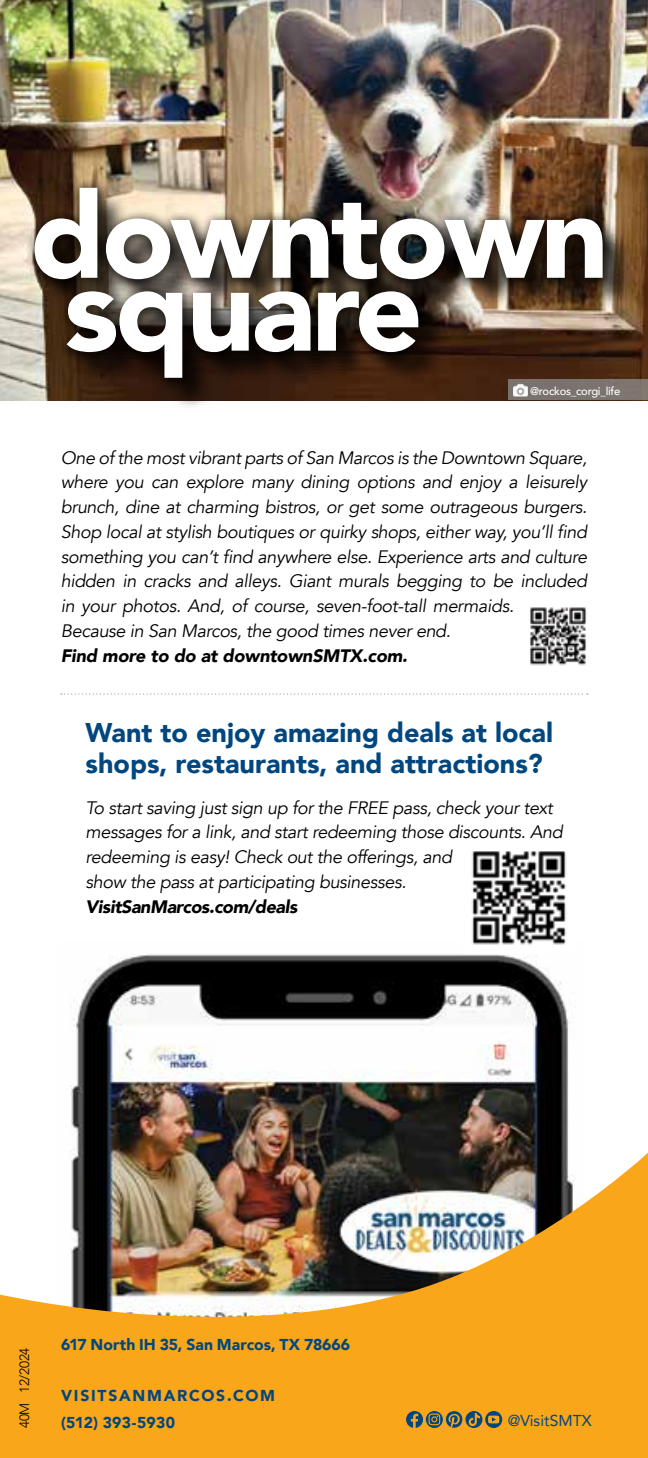
<style>
.page{position:relative;width:648px;height:1458px;background:#fff}
.page>*{position:absolute;margin:0;border:0;box-sizing:border-box;transform-origin:0 0}
.t1{font:900 119.02px "Avenir";letter-spacing:-.03em;color:#fff}
.t2{font:900 27px/31.5px "Avenir";color:#00467f}
.t3{font:italic 18px/24.8px "Avenir";letter-spacing:-.02em;color:#000}
.t4{font:italic 900 18px "Avenir";letter-spacing:-.01em;color:#000}
.t5{font:900 15.75px/27px "Avenir";letter-spacing:.11em;color:#00467f}
.t6{font:900 15.75px "Avenir";letter-spacing:.01em;color:#00467f}
.t7{font:15.75px "Avenir";color:#00467f}
.t8{font:300 13.5px "Avenir";letter-spacing:-.02em;color:#000}
.t9{font:500 11.25px "Avenir";letter-spacing:-.025em;color:#fff}
</style>
<div class="page">
<img style="left:0;top:0;width:648px;height:400px">
<div style="left:25px;top:178px;width:592px;height:215px;background:#000;opacity:.75"></div>
<div style="left:39px;top:191px;width:597px;height:120px;background:#000;opacity:.75"></div>
<div style="left:72px;top:296px;width:379px;height:115px;background:#000;opacity:.75"></div>
<img style="left:70px;top:954px;width:499px;height:180px">
<img style="left:0;top:1134px;width:648px;height:324px">
<div style="left:509px;top:380px;width:139px;height:20px;background:#7b736e"></div>
<img style="left:514px;top:383px;width:14px;height:14px">
<img style="left:530px;top:607px;width:56px;height:59px">
<svg style="left:61px;top:693px;width:527px;height:2px"></svg>
<svg style="left:406px;top:1407px;width:96px;height:21px;background:#957f42"></svg>
<img style="left:471px;top:851px;width:96px;height:94px">
<h1 class="t1" style="left:30px;top:134px;width:580px">downtown</h1>
<h1 class="t1" style="left:64px;top:207px;width:361px">square</h1>
<p class="t9" style="left:530px;top:382px;width:92px">@rockos_corgi_life</p>
<p class="t3" style="left:61px;top:445px;width:528px">One of the most vibrant parts of San Marcos is the Downtown Square, where you can explore many dining options and enjoy a leisurely brunch, dine at charming bistros, or get some outrageous burgers.<br>Shop local at stylish boutiques or quirky shops, either way, you’ll find something you can’t find anywhere else. Experience arts and culture hidden in cracks and alleys. Giant murals begging to be included in your photos. And, of course, seven-foot-tall mermaids.<br>Because in San Marcos, the good times never end.</p>
<p class="t4" style="left:61px;top:640px;width:348px">Find more to do at downtownSMTX.com.</p>
<h2 class="t2" style="left:86px;top:716px;width:469px">Want to enjoy amazing deals at local shops, restaurants, and attractions?</h2>
<p class="t3" style="left:86px;top:795px;width:479px">To start saving just sign up for the FREE pass, check your text messages for a link, and start redeeming those discounts. And redeeming is easy! Check out the offerings, and<br>show the pass at participating businesses.</p>
<p class="t4" style="left:86px;top:892px;width:213px">VisitSanMarcos.com/deals</p>
<p class="t8" style="left:16px;top:1428px;width:82px;rotate:-90deg">40M 12/2024</p>
<p class="t6" style="left:61px;top:1331px;width:291px">617 North IH 35, San Marcos, TX 78666</p>
<p class="t5" style="left:61px;top:1382px;width:216px">VISITSANMARCOS.COM (512) 393-5930</p>
<p class="t7" style="left:508px;top:1408px;width:85px">@VisitSMTX</p>
</div>
